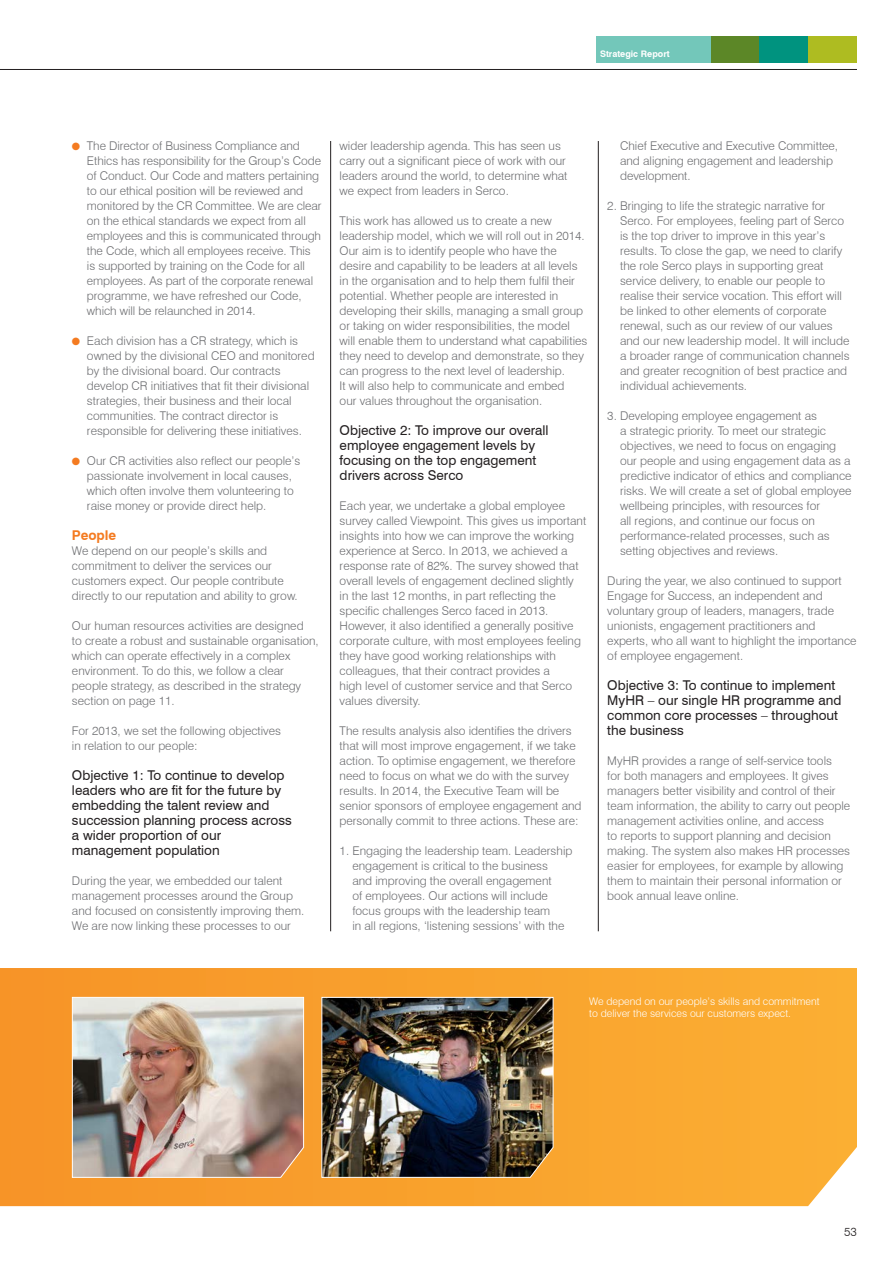
<style>
.page{position:relative;width:893px;height:1263px;background:#fff}
.page>*{position:absolute;margin:0;border:0;box-sizing:border-box;transform-origin:0 0}
._04_Sub_sub_head{font:13.5px/15px "Swiss 721 BT";color:#231f20}
._03_Sub_head{font:700 13.5px "Swiss 721 BT";color:#f47b21}
._05_Text{font:300 12px/15px "Swiss 721 BT";color:#6c6d70}
._04_Sub_sub_head-2{font:300 12px/15px "Swiss 721 BT";color:#6c6d70}
._07_Folio{font:300 12px "Swiss 721 BT";color:#231f20}
._06_Captions{font:300 10.5px/12px "Swiss 721 BT";color:#fff}
.t1{font:700 9px "Swiss 721 BT";color:#fff}
.s1{color:#f47b21}
</style>
<div class="page">
<hr style="left:0;top:69px;width:857px;height:1px;background:#231f20">
<div style="left:710px;top:36px;width:49px;height:27px;background:#5c8727"></div>
<div style="left:596px;top:36px;width:114px;height:27px;background:#73c7ba"></div>
<div style="left:808px;top:36px;width:49px;height:27px;background:#aebc21"></div>
<div style="left:759px;top:36px;width:49px;height:27px;background:#00937f"></div>
<hr style="left:330px;top:141px;width:1px;height:790px;background:#231f20">
<hr style="left:598px;top:141px;width:1px;height:790px;background:#231f20">
<svg style="left:0;top:968px;width:857px;height:238px;background:#f9a431"></svg>
<img style="left:72px;top:996px;width:232px;height:182px">
<img style="left:321px;top:996px;width:233px;height:182px">
<p class="t1" style="left:600px;top:48px;width:71px">Strategic Report</p>
<p class="_05_Text" style="left:87px;top:138px;width:236px;text-indent:-15px"><span class="s1">●</span> The Director of Business Compliance and Ethics has responsibility for the Group’s Code of Conduct. Our Code and matters pertaining to our ethical position will be reviewed and monitored by the CR Committee. We are clear on the ethical standards we expect from all employees and this is communicated through the Code, which all employees receive. This is supported by training on the Code for all employees. As part of the corporate renewal programme, we have refreshed our Code, which will be relaunched in 2014.</p>
<p class="_05_Text" style="left:87px;top:333px;width:229px;text-indent:-15px"><span class="s1">●</span> Each division has a CR strategy, which is owned by the divisional CEO and monitored by the divisional board. Our contracts develop CR initiatives that fit their divisional strategies, their business and their local communities. The contract director is responsible for delivering these initiatives.</p>
<p class="_05_Text" style="left:87px;top:453px;width:215px;text-indent:-15px"><span class="s1">●</span> Our CR activities also reflect our people’s passionate involvement in local causes, which often involve them volunteering to raise money or provide direct help.</p>
<p class="_03_Sub_head" style="left:72px;top:527px;width:46px">People</p>
<p class="_05_Text" style="left:72px;top:543px;width:227px">We depend on our people’s skills and commitment to deliver the services our customers expect. Our people contribute directly to our reputation and ability to grow.</p>
<p class="_05_Text" style="left:72px;top:618px;width:248px">Our human resources activities are designed<br>to create a robust and sustainable organisation, which can operate effectively in a complex environment. To do this, we follow a clear people strategy, as described in the strategy section on page 11.</p>
<p class="_05_Text" style="left:72px;top:723px;width:211px">For 2013, we set the following objectives in relation to our people:</p>
<p class="_04_Sub_sub_head" style="left:72px;top:768px;width:221px">Objective 1: To continue to develop leaders who are fit for the future by embedding the talent review and succession planning process across a wider proportion of our management population</p>
<p class="_04_Sub_sub_head-2" style="left:72px;top:873px;width:234px">During the year, we embedded our talent management processes around the Group and focused on consistently improving them.<br>We are now linking these processes to our</p>
<p class="_04_Sub_sub_head-2" style="left:340px;top:138px;width:229px">wider leadership agenda. This has seen us carry out a significant piece of work with our leaders around the world, to determine what we expect from leaders in Serco.</p>
<p class="_05_Text" style="left:340px;top:213px;width:249px">This work has allowed us to create a new leadership model, which we will roll out in 2014.<br>Our aim is to identify people who have the desire and capability to be leaders at all levels in the organisation and to help them fulfil their potential. Whether people are interested in developing their skills, managing a small group or taking on wider responsibilities, the model will enable them to understand what capabilities they need to develop and demonstrate, so they can progress to the next level of leadership.<br>It will also help to communicate and embed<br>our values throughout the organisation.</p>
<p class="_04_Sub_sub_head" style="left:340px;top:423px;width:210px">Objective 2: To improve our overall employee engagement levels by focusing on the top engagement drivers across Serco</p>
<p class="_05_Text" style="left:340px;top:498px;width:248px">Each year, we undertake a global employee survey called Viewpoint. This gives us important insights into how we can improve the working experience at Serco. In 2013, we achieved a response rate of 82%. The survey showed that overall levels of engagement declined slightly<br>in the last 12 months, in part reflecting the specific challenges Serco faced in 2013.<br>However, it also identified a generally positive corporate culture, with most employees feeling they have good working relationships with colleagues, that their contract provides a<br>high level of customer service and that Serco values diversity.</p>
<p class="_05_Text" style="left:340px;top:723px;width:243px">The results analysis also identifies the drivers that will most improve engagement, if we take action. To optimise engagement, we therefore need to focus on what we do with the survey results. In 2014, the Executive Team will be senior sponsors of employee engagement and personally commit to three actions. These are:</p>
<p class="_05_Text" style="left:352px;top:843px;width:222px;text-indent:-13px">1. Engaging the leadership team. Leadership engagement is critical to the business<br>and improving the overall engagement<br>of employees. Our actions will include focus groups with the leadership team<br>in all regions, ‘listening sessions’ with the</p>
<p class="_05_Text" style="left:620px;top:138px;width:220px">Chief Executive and Executive Committee, and aligning engagement and leadership development.</p>
<p class="_05_Text" style="left:620px;top:198px;width:231px;text-indent:-13px">2. Bringing to life the strategic narrative for Serco. For employees, feeling part of Serco is the top driver to improve in this year’s results. To close the gap, we need to clarify the role Serco plays in supporting great service delivery, to enable our people to realise their service vocation. This effort will be linked to other elements of corporate renewal, such as our review of our values and our new leadership model. It will include a broader range of communication channels and greater recognition of best practice and individual achievements.</p>
<p class="_05_Text" style="left:620px;top:408px;width:233px;text-indent:-13px">3. Developing employee engagement as<br>a strategic priority. To meet our strategic objectives, we need to focus on engaging our people and using engagement data as a predictive indicator of ethics and compliance risks. We will create a set of global employee wellbeing principles, with resources for<br>all regions, and continue our focus on performance-related processes, such as setting objectives and reviews.</p>
<p class="_05_Text" style="left:607px;top:573px;width:251px">During the year, we also continued to support Engage for Success, an independent and voluntary group of leaders, managers, trade unionists, engagement practitioners and experts, who all want to highlight the importance of employee engagement.</p>
<p class="_04_Sub_sub_head" style="left:607px;top:678px;width:236px">Objective 3: To continue to implement<br>MyHR – our single HR programme and common core processes – throughout the business</p>
<p class="_05_Text" style="left:607px;top:753px;width:244px">MyHR provides a range of self-service tools<br>for both managers and employees. It gives managers better visibility and control of their team information, the ability to carry out people management activities online, and access<br>to reports to support planning and decision making. The system also makes HR processes easier for employees, for example by allowing them to maintain their personal information or book annual leave online.</p>
<p class="_06_Captions" style="left:589px;top:995px;width:232px">We depend on our people’s skills and commitment to deliver the services our customers expect.</p>
<p class="_07_Folio" style="left:844px;top:1224px;width:14px">53</p>
</div>
